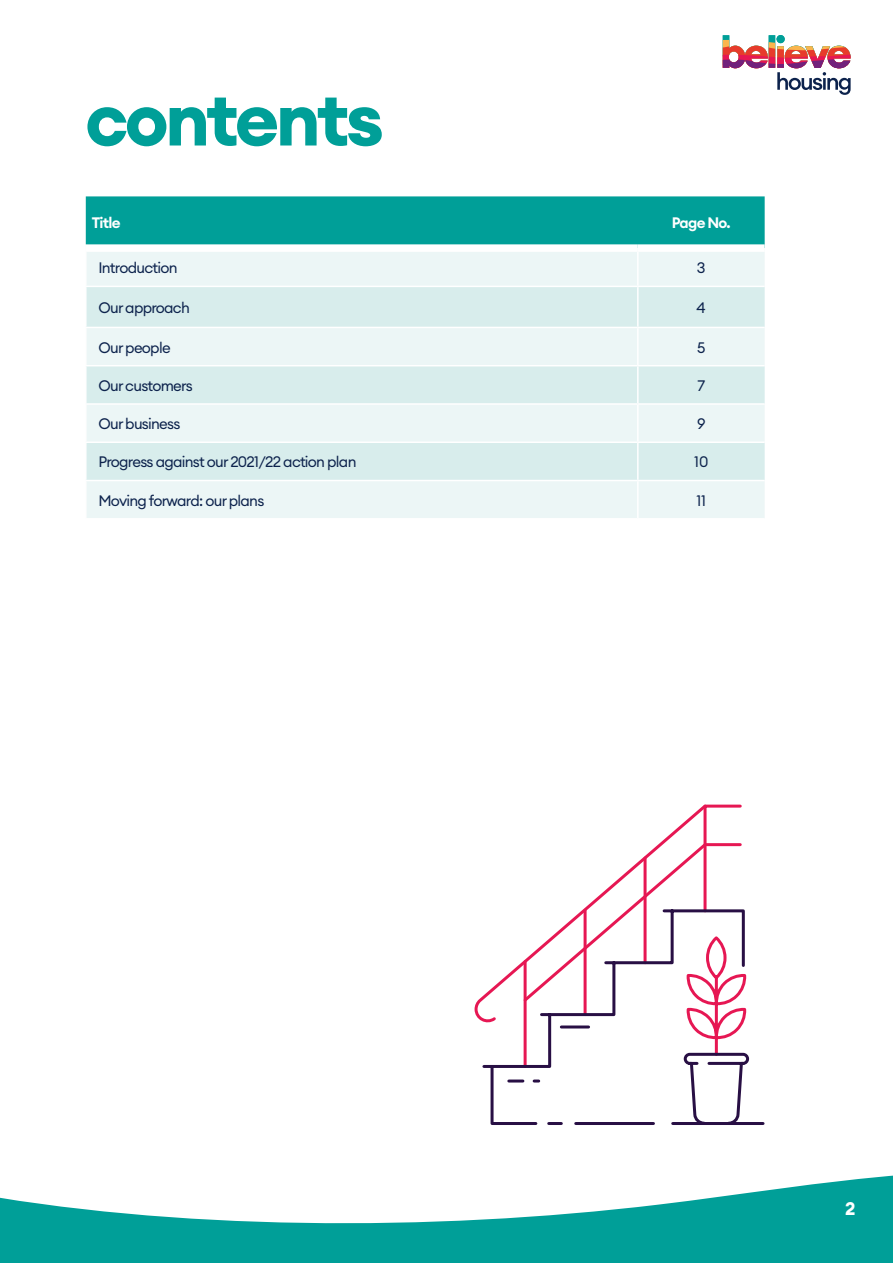
<style>
.page{position:relative;width:893px;height:1263px;background:#fff}
.page>*{position:absolute;margin:0;border:0;box-sizing:border-box;transform-origin:0 0}
.t1{font:700 75px "Euclid Circular A";letter-spacing:-.05em;color:#009f98}
.t2{font:700 18px "Euclid Circular A";color:#fff}
.t3{font:15px "Euclid Circular A";letter-spacing:-.05em;color:#0c224c}
.t4{font:600 15px "Euclid Circular A";letter-spacing:-.05em;color:#fff}
</style>
<div class="page">
<svg style="left:723px;top:35px;width:128px;height:60px"></svg>
<svg style="left:0;top:1175px;width:893px;height:88px;fill:#009f98"></svg>
<div style="left:86px;top:196px;width:679px;height:48px;background:#009f98"></div>
<div style="left:87px;top:252px;width:678px;height:266px;background:#ecf6f6"></div>
<svg style="left:87px;top:287px;width:678px;height:193px;background:#e0f0f0"></svg>
<hr style="left:637px;top:252px;width:2px;height:34px;background:#fff">
<hr style="left:85px;top:286px;width:553px;height:1px;background:#fff">
<hr style="left:638px;top:286px;width:127px;height:1px;background:#fff">
<hr style="left:637px;top:287px;width:2px;height:40px;background:#fff">
<hr style="left:85px;top:327px;width:553px;height:1px;background:#fff">
<hr style="left:638px;top:327px;width:127px;height:1px;background:#fff">
<hr style="left:637px;top:328px;width:2px;height:37px;background:#fff">
<hr style="left:85px;top:365px;width:553px;height:1px;background:#fff">
<hr style="left:638px;top:365px;width:127px;height:1px;background:#fff">
<hr style="left:637px;top:366px;width:2px;height:37px;background:#fff">
<hr style="left:85px;top:403px;width:553px;height:2px;background:#fff">
<hr style="left:638px;top:403px;width:127px;height:2px;background:#fff">
<hr style="left:637px;top:405px;width:2px;height:36px;background:#fff">
<hr style="left:85px;top:441px;width:553px;height:2px;background:#fff">
<hr style="left:638px;top:441px;width:127px;height:2px;background:#fff">
<hr style="left:637px;top:443px;width:2px;height:37px;background:#fff">
<hr style="left:85px;top:480px;width:553px;height:1px;background:#fff">
<hr style="left:638px;top:480px;width:127px;height:1px;background:#fff">
<hr style="left:637px;top:481px;width:2px;height:37px;background:#fff">
<svg style="left:482px;top:909px;width:283px;height:216px"></svg>
<svg style="left:474px;top:804px;width:269px;height:220px"></svg>
<p class="t1" style="left:85px;top:70px;width:301px">contents</p>
<p class="t4" style="left:92px;top:213px;width:30px">Title</p>
<p class="t4" style="left:672px;top:213px;width:60px">Page No.</p>
<p class="t3" style="left:99px;top:258px;width:80px">Introduction</p>
<p class="t3" style="left:697px;top:258px;width:10px">3</p>
<p class="t3" style="left:99px;top:298px;width:93px">Our approach</p>
<p class="t3" style="left:697px;top:298px;width:11px">4</p>
<p class="t3" style="left:99px;top:338px;width:74px">Our people</p>
<p class="t3" style="left:697px;top:338px;width:10px">5</p>
<p class="t3" style="left:99px;top:376px;width:96px">Our customers</p>
<p class="t3" style="left:697px;top:376px;width:9px">7</p>
<p class="t3" style="left:99px;top:414px;width:83px">Our business</p>
<p class="t3" style="left:697px;top:414px;width:10px">9</p>
<p class="t3" style="left:99px;top:452px;width:259px">Progress against our 2021/22 action plan</p>
<p class="t3" style="left:694px;top:452px;width:16px">10</p>
<p class="t3" style="left:99px;top:491px;width:167px">Moving forward: our plans</p>
<p class="t3" style="left:696px;top:491px;width:11px">11</p>
<p class="t2" style="left:845px;top:1197px;width:12px">2</p>
</div>
